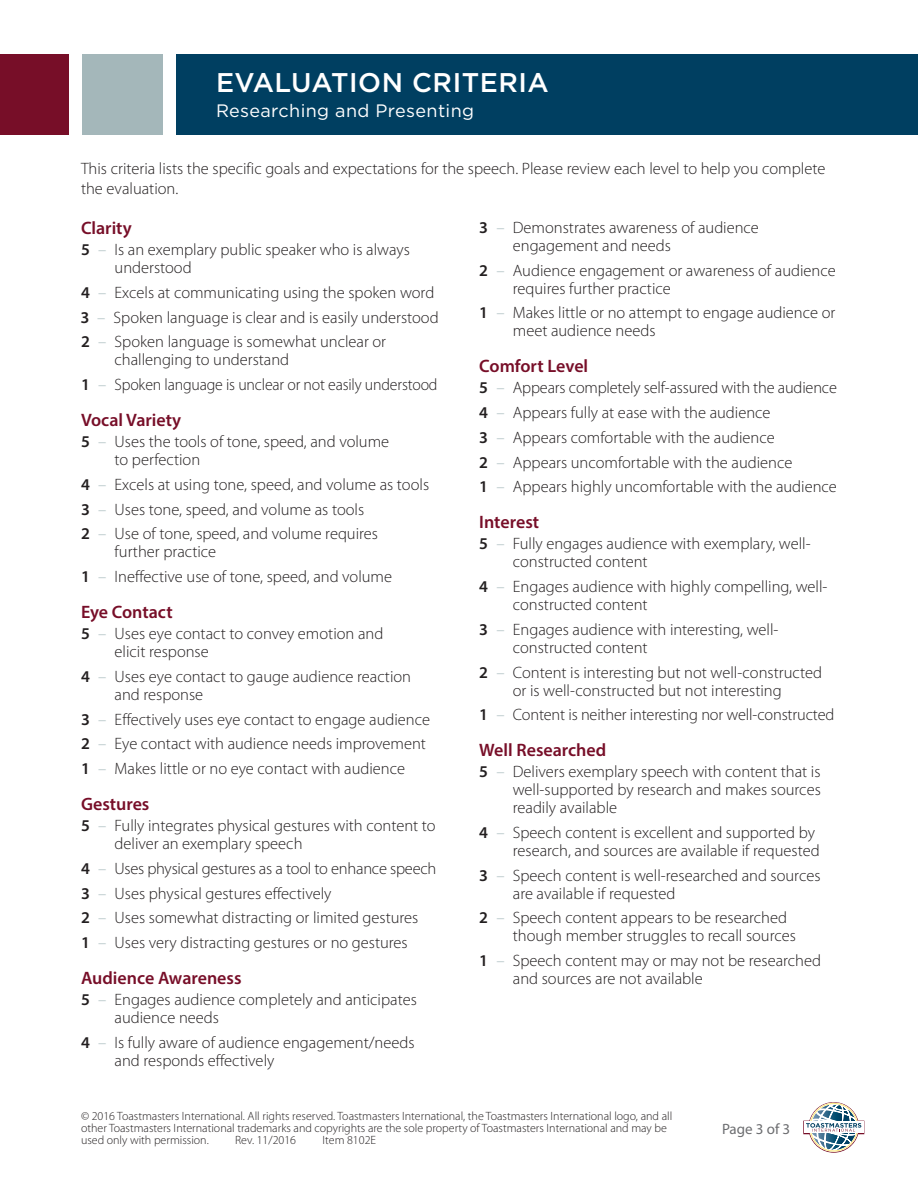
<style>
.page{position:relative;width:918px;height:1188px;background:#fff}
.page>*{position:absolute;margin:0;border:0;box-sizing:border-box;transform-origin:0 0}
.t1{font:500 27px "Gotham";letter-spacing:.02em;color:#fff}
.Criteria_Names{font:600 18px "Myriad Pro";color:#770e28}
.t2{font:18px "Gotham";letter-spacing:.02em;color:#fff}
.Criteria{font:300 16.5px/18px "Myriad Pro";color:#231f20}
.Body{font:300 16.5px/19.5px "Myriad Pro";color:#231f20}
.Criteria-2{font:300 16.5px "Myriad Pro";color:#231f20;scale:.96 1}
.t3{font:15px "Myriad Pro";color:#6c6d70}
.t4{font:300 12px/12px "Myriad Pro";color:#231f20}
.s1{font-weight:600}
.s2{color:#a4b7ba}
</style>
<div class="page">
<svg style="left:803px;top:1102px;width:61px;height:51px"></svg>
<div style="left:176px;top:54px;width:742px;height:81px;background:#003f61"></div>
<div style="left:82px;top:54px;width:81px;height:81px;background:#a4b7ba"></div>
<div style="left:0;top:54px;width:68px;height:81px;background:#770e28"></div>
<h1 class="t1" style="left:216px;top:65px;width:334px">EVALUATION CRITERIA</h1>
<p class="t2" style="left:216px;top:99px;width:260px">Researching and Presenting</p>
<p class="Body" style="left:81px;top:159px;width:746px">This criteria lists the specific goals and expectations for the speech. Please review each level to help you complete the evaluation.</p>
<p class="Criteria_Names" style="left:81px;top:217px;width:52px">Clarity</p>
<p class="Criteria" style="left:115px;top:241px;width:297px;text-indent:-34px"><span class="s1">5</span> <span class="s2">–</span> Is an exemplary public speaker who is always understood</p>
<p class="Criteria" style="left:81px;top:284px;width:355px"><span class="s1">4</span> <span class="s2">–</span> Excels at communicating using the spoken word</p>
<p class="Criteria" style="left:81px;top:309px;width:359px"><span class="s1">3</span> <span class="s2">–</span> Spoken language is clear and is easily understood</p>
<p class="Criteria" style="left:115px;top:333px;width:273px;text-indent:-34px"><span class="s1">2</span> <span class="s2">–</span> Spoken language is somewhat unclear or challenging to understand</p>
<p class="Criteria-2" style="left:81px;top:376px;width:373px"><span class="s1">1</span> <span class="s2">–</span> Spoken language is unclear or not easily understood</p>
<p class="Criteria_Names" style="left:81px;top:408px;width:102px">Vocal Variety</p>
<p class="Criteria" style="left:115px;top:433px;width:276px;text-indent:-34px"><span class="s1">5</span> <span class="s2">–</span> Uses the tools of tone, speed, and volume to perfection</p>
<p class="Criteria" style="left:81px;top:476px;width:350px"><span class="s1">4</span> <span class="s2">–</span> Excels at using tone, speed, and volume as tools</p>
<p class="Criteria" style="left:81px;top:500px;width:285px"><span class="s1">3</span> <span class="s2">–</span> Uses tone, speed, and volume as tools</p>
<p class="Criteria" style="left:115px;top:525px;width:265px;text-indent:-34px"><span class="s1">2</span> <span class="s2">–</span> Use of tone, speed, and volume requires further practice</p>
<p class="Criteria" style="left:81px;top:568px;width:313px"><span class="s1">1</span> <span class="s2">–</span> Ineffective use of tone, speed, and volume</p>
<p class="Criteria_Names" style="left:81px;top:600px;width:93px">Eye Contact</p>
<p class="Criteria" style="left:115px;top:625px;width:270px;text-indent:-34px"><span class="s1">5</span> <span class="s2">–</span> Uses eye contact to convey emotion and elicit response</p>
<p class="Criteria" style="left:115px;top:668px;width:298px;text-indent:-34px"><span class="s1">4</span> <span class="s2">–</span> Uses eye contact to gauge audience reaction and response</p>
<p class="Criteria" style="left:81px;top:710px;width:351px"><span class="s1">3</span> <span class="s2">–</span> Effectively uses eye contact to engage audience</p>
<p class="Criteria" style="left:81px;top:735px;width:347px"><span class="s1">2</span> <span class="s2">–</span> Eye contact with audience needs improvement</p>
<p class="Criteria" style="left:81px;top:760px;width:326px"><span class="s1">1</span> <span class="s2">–</span> Makes little or no eye contact with audience</p>
<p class="Criteria_Names" style="left:81px;top:792px;width:70px">Gestures</p>
<p class="Criteria" style="left:115px;top:817px;width:323px;text-indent:-34px"><span class="s1">5</span> <span class="s2">–</span> Fully integrates physical gestures with content to deliver an exemplary speech</p>
<p class="Criteria" style="left:81px;top:860px;width:357px"><span class="s1">4</span> <span class="s2">–</span> Uses physical gestures as a tool to enhance speech</p>
<p class="Criteria" style="left:81px;top:884px;width:252px"><span class="s1">3</span> <span class="s2">–</span> Uses physical gestures effectively</p>
<p class="Criteria" style="left:81px;top:909px;width:339px"><span class="s1">2</span> <span class="s2">–</span> Uses somewhat distracting or limited gestures</p>
<p class="Criteria" style="left:81px;top:934px;width:328px"><span class="s1">1</span> <span class="s2">–</span> Uses very distracting gestures or no gestures</p>
<p class="Criteria_Names" style="left:81px;top:966px;width:162px">Audience Awareness</p>
<p class="Criteria" style="left:115px;top:991px;width:304px;text-indent:-34px"><span class="s1">5</span> <span class="s2">–</span> Engages audience completely and anticipates audience needs</p>
<p class="Criteria" style="left:115px;top:1034px;width:302px;text-indent:-34px"><span class="s1">4</span> <span class="s2">–</span> Is fully aware of audience engagement/needs and responds effectively</p>
<p class="Criteria" style="left:513px;top:219px;width:248px;text-indent:-34px"><span class="s1">3</span> <span class="s2">–</span> Demonstrates awareness of audience engagement and needs</p>
<p class="Criteria" style="left:513px;top:261px;width:324px;text-indent:-34px"><span class="s1">2</span> <span class="s2">–</span> Audience engagement or awareness of audience requires further practice</p>
<p class="Criteria" style="left:513px;top:304px;width:324px;text-indent:-34px"><span class="s1">1</span> <span class="s2">–</span> Makes little or no attempt to engage audience or meet audience needs</p>
<p class="Criteria_Names" style="left:479px;top:355px;width:111px">Comfort Level</p>
<p class="Criteria" style="left:479px;top:379px;width:359px"><span class="s1">5</span> <span class="s2">–</span> Appears completely self-assured with the audience</p>
<p class="Criteria" style="left:479px;top:404px;width:293px"><span class="s1">4</span> <span class="s2">–</span> Appears fully at ease with the audience</p>
<p class="Criteria" style="left:479px;top:429px;width:297px"><span class="s1">3</span> <span class="s2">–</span> Appears comfortable with the audience</p>
<p class="Criteria" style="left:479px;top:453px;width:315px"><span class="s1">2</span> <span class="s2">–</span> Appears uncomfortable with the audience</p>
<p class="Criteria" style="left:479px;top:478px;width:359px"><span class="s1">1</span> <span class="s2">–</span> Appears highly uncomfortable with the audience</p>
<p class="Criteria_Names" style="left:479px;top:511px;width:61px">Interest</p>
<p class="Criteria" style="left:513px;top:535px;width:299px;text-indent:-34px"><span class="s1">5</span> <span class="s2">–</span> Fully engages audience with exemplary, well&shy;constructed content</p>
<p class="Criteria" style="left:513px;top:578px;width:316px;text-indent:-34px"><span class="s1">4</span> <span class="s2">–</span> Engages audience with highly compelling, well&shy;constructed content</p>
<p class="Criteria" style="left:513px;top:621px;width:267px;text-indent:-34px"><span class="s1">3</span> <span class="s2">–</span> Engages audience with interesting, well&shy;constructed content</p>
<p class="Criteria" style="left:479px;top:663px;width:344px;text-align:center"><span class="s1">2</span> <span class="s2">–</span> Content is interesting but not well-constructed or is well-constructed but not interesting</p>
<p class="Criteria" style="left:479px;top:706px;width:357px"><span class="s1">1</span> <span class="s2">–</span> Content is neither interesting nor well-constructed</p>
<p class="Criteria_Names" style="left:479px;top:738px;width:129px">Well Researched</p>
<p class="Criteria" style="left:513px;top:763px;width:310px;text-align:justify;text-indent:-34px"><span class="s1">5</span> <span class="s2">–</span> Delivers exemplary speech with content that is well-supported by research and makes sources readily available</p>
<p class="Criteria" style="left:479px;top:824px;width:342px;text-align:right"><span class="s1">4</span> <span class="s2">–</span> Speech content is excellent and supported by research, and sources are available if requested</p>
<p class="Criteria" style="left:513px;top:866px;width:309px;text-indent:-34px"><span class="s1">3</span> <span class="s2">–</span> Speech content is well-researched and sources are available if requested</p>
<p class="Criteria" style="left:513px;top:909px;width:285px;text-indent:-34px"><span class="s1">2</span> <span class="s2">–</span> Speech content appears to be researched though member struggles to recall sources</p>
<p class="Criteria" style="left:513px;top:952px;width:310px;text-indent:-34px"><span class="s1">1</span> <span class="s2">–</span> Speech content may or may not be researched and sources are not available</p>
<p class="t4" style="left:81px;top:1110px;width:593px">© 2016 Toastmasters International. All rights reserved. Toastmasters International, the Toastmasters International logo, and all other Toastmasters International trademarks and copyrights are the sole property of Toastmasters International and may be used only with permission.</p>
<p class="t4" style="left:235px;top:1134px;width:63px">Rev. 11/2016</p>
<p class="t4" style="left:322px;top:1134px;width:55px">Item 8102E</p>
<p class="t3" style="left:722px;top:1120px;width:70px">Page 3 of 3</p>
</div>
